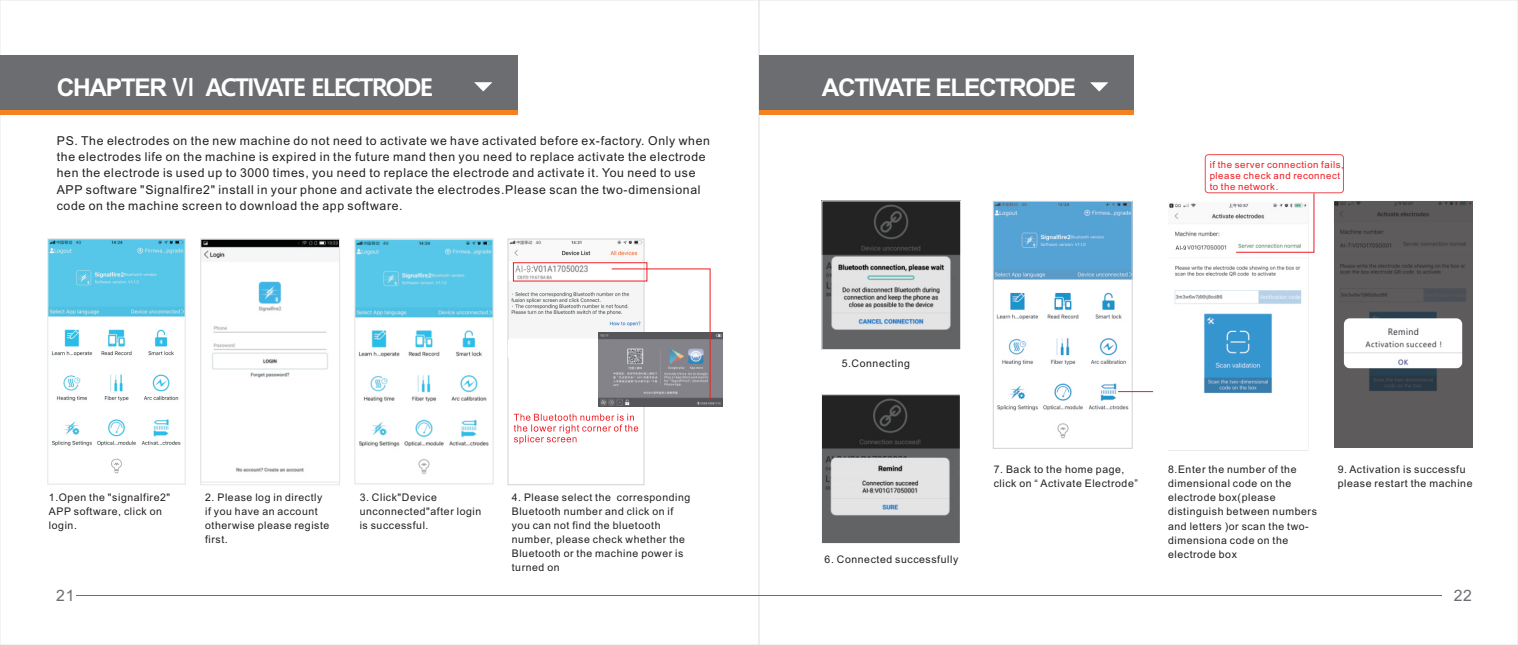
<style>
.page{position:relative;width:1518px;height:645px;background:#fff}
.page>*{position:absolute;margin:0;border:0;box-sizing:border-box;transform-origin:0 0}
.t1{font:700 24.5px "Malgun Gothic";letter-spacing:-.07em;color:#fff}
.t2{font:700 24.5px "Arial";letter-spacing:-.055em;color:#fff}
.t3{font:15.75px "Arial";color:#6c6d70}
.t4{font:12.25px/16.4px "Arial";letter-spacing:.055em;color:#231f20}
.t5{font:10.5px/14px "Arial";letter-spacing:.055em;color:#231f20}
.t6{font:9.62px/10.8px "Arial";letter-spacing:.055em;color:#ee1d23}
.s1{font-family:"Arial"}
.s2{font-family:"Source Han Sans CN";font-weight:500}
</style>
<div class="page">
<hr style="left:77px;top:595px;width:682px;height:1px;background:#6c6d70">
<hr style="left:759px;top:595px;width:682px;height:1px;background:#6c6d70">
<div style="left:0;top:56px;width:517px;height:54px;background:#6c6d70"></div>
<hr style="left:0;top:110px;width:517px;height:4px;background:#f58220">
<svg style="left:474px;top:82px;width:18px;height:9px"></svg>
<div style="left:759px;top:56px;width:374px;height:54px;background:#6c6d70"></div>
<hr style="left:759px;top:110px;width:374px;height:4px;background:#f58220">
<svg style="left:1090px;top:82px;width:18px;height:10px"></svg>
<img style="left:47px;top:239px;width:139px;height:246px">
<img style="left:354px;top:239px;width:139px;height:246px">
<img style="left:510px;top:241px;width:132px;height:204px">
<div style="left:508px;top:239px;width:136px;height:246px;border:1px solid #d1d2d4"></div>
<svg style="left:514px;top:414px;width:124px;height:30px"></svg>
<div style="left:508px;top:340px;width:85px;height:18px;background:#fff"></div>
<img style="left:515px;top:264px;width:93px;height:15px">
<div style="left:513px;top:262px;width:134px;height:19px;border:1px solid #ee1d23"></div>
<img style="left:202px;top:241px;width:136px;height:231px">
<div style="left:200px;top:238px;width:140px;height:245px;border:1px solid #e6e7e9"></div>
<img style="left:995px;top:203px;width:136px;height:236px">
<div style="left:993px;top:201px;width:140px;height:248px;border:1px solid #d1d2d4"></div>
<div style="left:1334px;top:201px;width:138px;height:247px;background:#231f20;opacity:.73"></div>
<img style="left:1344px;top:318px;width:118px;height:50px;border-radius:6px">
<img style="left:1169px;top:203px;width:133px;height:191px">
<div style="left:1173px;top:244px;width:14px;height:9px;background:#fff"></div>
<svg style="left:1176px;top:246px;width:10px;height:4px"></svg>
<hr style="left:1118px;top:391px;width:35px;height:1px;background:#ee1d23">
<div style="left:1205px;top:154px;width:139px;height:39px;background:#fff;border:1px solid #ee1d23;border-radius:3px"></div>
<svg style="left:1235px;top:192px;width:80px;height:61px"></svg>
<img style="left:823px;top:202px;width:136px;height:146px">
<div style="left:821px;top:200px;width:140px;height:150px;border:1px solid #fff"></div>
<img style="left:823px;top:396px;width:136px;height:146px">
<div style="left:821px;top:394px;width:140px;height:150px;border:1px solid #fff"></div>
<img style="left:599px;top:332px;width:124px;height:74px">
<svg style="left:611px;top:268px;width:100px;height:132px"></svg>
<h1 class="t1" style="left:57px;top:76px;width:378px"><span class="s1">CHAPTER</span> <span class="s2">Ⅵ</span> ACTIVATE ELECTRODE</h1>
<h1 class="t2" style="left:822px;top:78px;width:256px">ACTIVATE ELECTRODE</h1>
<p class="t4" style="left:57px;top:133px;width:655px">PS. The electrodes on the new machine do not need to activate we have activated before ex-factory. Only when the electrodes life on the machine is expired in the future mand then you need to replace activate the electrode hen the electrode is used up to 3000 times, you need to replace the electrode and activate it. You need to use APP software "Signalfire2" install in your phone and activate the electrodes.Please scan the two-dimensional code on the machine screen to download the app software.</p>
<p class="t5" style="left:842px;top:357px;width:70px">5.Connecting</p>
<p class="t6" style="left:1210px;top:160px;width:136px">if the server connection fails, please check and reconnect to the network.</p>
<p class="t5" style="left:49px;top:491px;width:123px">1.Open the "signalfire2"<br>APP software, click on login.</p>
<p class="t5" style="left:205px;top:491px;width:126px">2. Please log in directly if you have an account otherwise please registe first.</p>
<p class="t5" style="left:360px;top:491px;width:123px">3. Click"Device unconnected"after login is successful.</p>
<p class="t5" style="left:512px;top:491px;width:180px">4. Please select the corresponding<br>Bluetooth number and click on if you can not find the bluetooth number, please check whether the<br>Bluetooth or the machine power is turned on</p>
<p class="t5" style="left:825px;top:553px;width:135px">6. Connected successfully</p>
<p class="t5" style="left:994px;top:463px;width:146px">7. Back to the home page, click on “ Activate Electrode”</p>
<p class="t5" style="left:1168px;top:463px;width:150px">8.Enter the number of the dimensional code on the electrode box(please distinguish between numbers and letters )or scan the two&shy;dimensiona code on the electrode box</p>
<p class="t5" style="left:1338px;top:463px;width:136px">9. Activation is successfu please restart the machine</p>
<h2 class="t3" style="left:56px;top:590px;width:20px">21</h2>
<h2 class="t3" style="left:1454px;top:590px;width:20px">22</h2>
</div>
